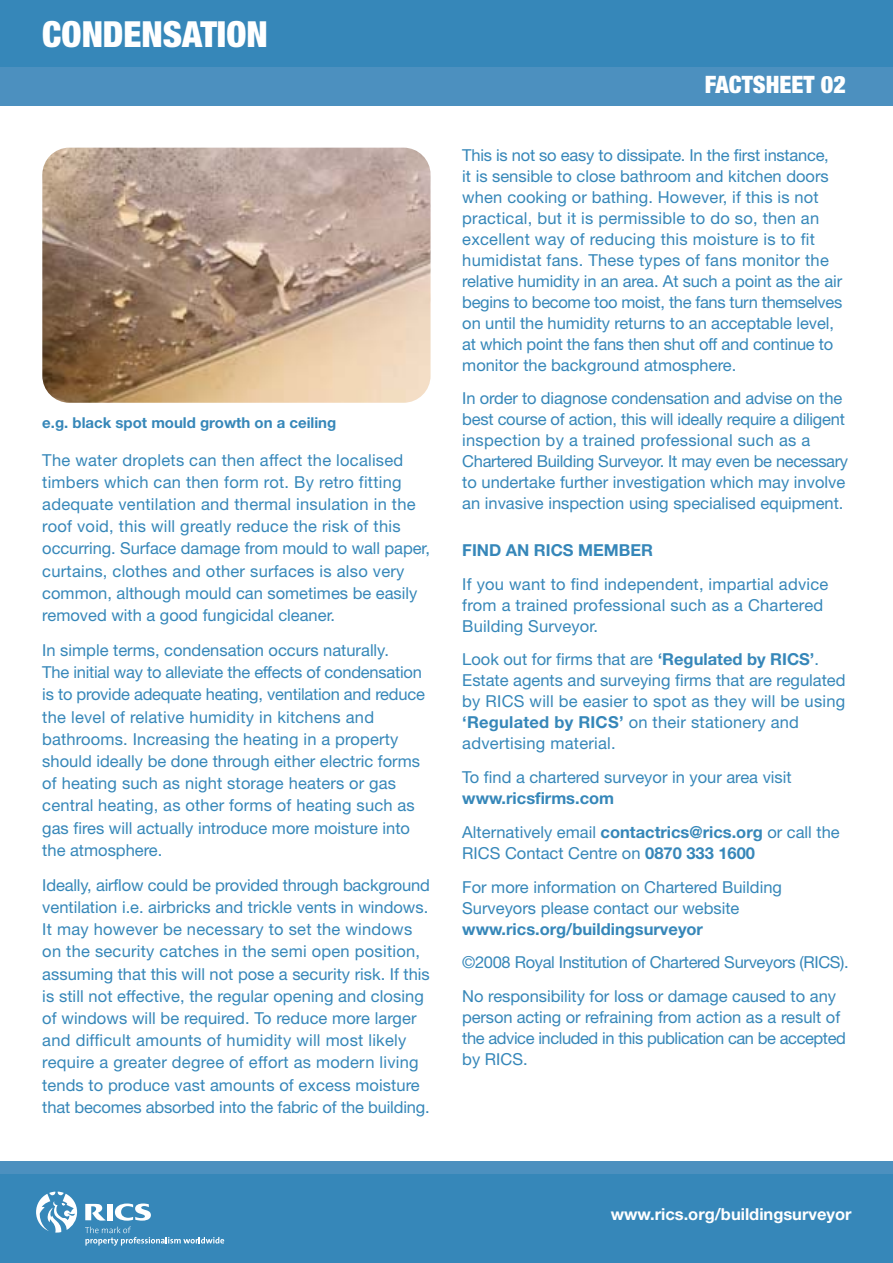
<style>
.page{position:relative;width:893px;height:1263px;background:#fff}
.page>*{position:absolute;margin:0;border:0;box-sizing:border-box;transform-origin:0 0}
.t1{font:900 condensed 36px "Helvetica Neue";color:#fff}
.t2{font:900 condensed 24px "Helvetica Neue";color:#fff}
.t3{font:16.5px/22.2px "Helvetica Neue LT";color:#3687b9}
.t4{font:16.5px/21px "Helvetica Neue LT";letter-spacing:-.02em;color:#3687b9}
.t5{font:700 16.5px/33.8px "Helvetica Neue LT";color:#3687b9}
.t6{font:700 16.5px "Helvetica Neue LT";color:#fff}
.t7{font:700 15px "Helvetica Neue LT";color:#3687b9}
.s1{font-weight:700}
.s2{font-weight:400}
</style>
<div class="page">
<img style="left:42px;top:148px;width:388px;height:255px;border-radius:27px">
<div style="left:0;top:0;width:892px;height:67px;background:#3687b9"></div>
<div style="left:0;top:67px;width:892px;height:38px;background:#4c90bf"></div>
<hr style="left:0;top:1172px;width:1px;height:91px;background:#3687b9">
<svg style="left:0;top:1161px;width:1px;height:13px"></svg>
<div style="left:1px;top:1172px;width:891px;height:91px;background:#3687b9"></div>
<div style="left:1px;top:1161px;width:891px;height:13px;background:#4c90bf"></div>
<svg style="left:85px;top:1227px;width:139px;height:19px"></svg>
<svg style="left:115px;top:1204px;width:36px;height:17px"></svg>
<div style="left:107px;top:1204px;width:6px;height:16px;background:#fff"></div>
<svg style="left:85px;top:1204px;width:21px;height:17px"></svg>
<svg style="left:36px;top:1192px;width:41px;height:41px"></svg>
<h1 class="t1" style="left:42px;top:14px;width:227px">CONDENSATION</h1>
<p class="t7" style="left:42px;top:418px;width:295px">e.g. black spot mould growth on a ceiling</p>
<p class="t3" style="left:42px;top:450px;width:389px">The water droplets can then affect the localised timbers which can then form rot. By retro fitting adequate ventilation and thermal insulation in the roof void, this will greatly reduce the risk of this occurring. Surface damage from mould to wall paper, curtains, clothes and other surfaces is also very common, although mould can sometimes be easily removed with a good fungicidal cleaner.</p>
<p class="t3" style="left:42px;top:641px;width:384px">In simple terms, condensation occurs naturally.<br>The initial way to alleviate the effects of condensation is to provide adequate heating, ventilation and reduce the level of relative humidity in kitchens and bathrooms. Increasing the heating in a property should ideally be done through either electric forms of heating such as night storage heaters or gas central heating, as other forms of heating such as gas fires will actually introduce more moisture into the atmosphere.</p>
<p class="t3" style="left:42px;top:876px;width:389px">Ideally, airflow could be provided through background ventilation i.e. airbricks and trickle vents in windows.<br>It may however be necessary to set the windows on the security catches in the semi open position, assuming that this will not pose a security risk. If this is still not effective, the regular opening and closing of windows will be required. To reduce more larger and difficult amounts of humidity will most likely require a greater degree of effort as modern living tends to produce vast amounts of excess moisture that becomes absorbed into the fabric of the building.</p>
<h2 class="t2" style="left:705px;top:71px;width:142px">FACTSHEET 02</h2>
<p class="t3" style="left:462px;top:146px;width:382px;line-height:21px">This is not so easy to dissipate. In the first instance,<br>it is sensible to close bathroom and kitchen doors when cooking or bathing. However, if this is not practical, but it is permissible to do so, then an excellent way of reducing this moisture is to fit humidistat fans. These types of fans monitor the relative humidity in an area. At such a point as the air begins to become too moist, the fans turn themselves on until the humidity returns to an acceptable level, at which point the fans then shut off and continue to monitor the background atmosphere.</p>
<p class="t3" style="left:462px;top:390px;width:387px;line-height:21px">In order to diagnose condensation and advise on the best course of action, this will ideally require a diligent inspection by a trained professional such as a Chartered Building Surveyor. It may even be necessary to undertake further investigation which may involve an invasive inspection using specialised equipment.</p>
<p class="t5" style="left:462px;top:535px;width:192px">FIND AN RICS MEMBER</p>
<p class="t3" style="left:462px;top:575px;width:368px;line-height:21px">If you want to find independent, impartial advice from a trained professional such as a Chartered<br>Building Surveyor.</p>
<p class="t3" style="left:462px;top:651px;width:385px;line-height:21px">Look out for firms that are <span class="s1">‘Regulated by RICS’</span>.<br>Estate agents and surveying firms that are regulated by RICS will be easier to spot as they will be using <span class="s1">‘Regulated by RICS’</span> on their stationery and advertising material.</p>
<p class="t3" style="left:462px;top:768px;width:331px">To find a chartered surveyor in your area visit</p>
<p class="t5" style="left:462px;top:783px;width:379px">www.ricsfirms.com<br><span class="s2">Alternatively email</span> contactrics@rics.org <span class="s2">or call the</span></p>
<p class="t3" style="left:462px;top:838px;width:321px;line-height:33.8px">RICS Contact Centre on <span class="s1">0870 333 1600<br></span>For more information on Chartered Building</p>
<p class="t3" style="left:462px;top:898px;width:279px">Surveyors please contact our website</p>
<p class="t5" style="left:462px;top:914px;width:242px">www.rics.org/buildingsurveyor</p>
<p class="t4" style="left:462px;top:947px;width:388px;line-height:33.8px">©2008 Royal Institution of Chartered Surveyors (RICS).<br>No responsibility for loss or damage caused to any</p>
<p class="t4" style="left:462px;top:1009px;width:385px">person acting or refraining from action as a result of the advice included in this publication can be accepted by RICS.</p>
<p class="t6" style="left:611px;top:1208px;width:242px">www.rics.org/buildingsurveyor</p>
</div>
